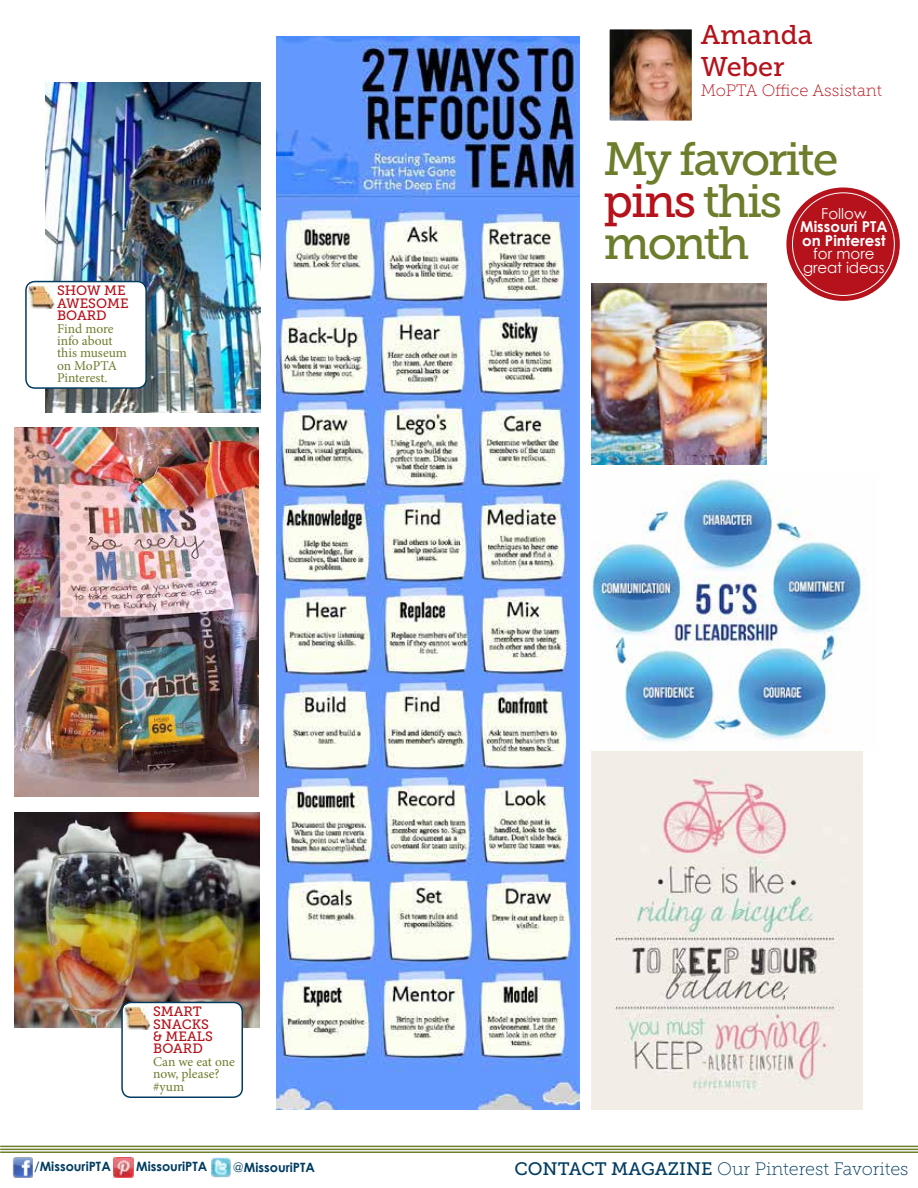
<style>
.page{position:relative;width:918px;height:1188px;background:#fff}
.page>*{position:absolute;margin:0;border:0;box-sizing:border-box;transform-origin:0 0}
.t1{font:46.5px/42px "Museo Slab 500";letter-spacing:-.05em;color:#6c7e2c}
.t2{font:27px/32.4px "Museo Slab 500";color:#b5121b}
.t3{font:18px "Museo Slab 100";color:#003c60}
.t4{font:16.5px "Museo Slab 100";color:#b5121b}
.t5{font:15px/13.5px "Century Gothic";letter-spacing:-.005em;color:#fff;text-align:center}
.t6{font:700 15px/13.5px "Century Gothic";color:#fff}
.t7{font:13.5px/12.5px "Minion Pro";letter-spacing:-.005em;color:#6c7e2c}
.t8{font:13.5px/12.5px "Museo Slab 500";color:#b5121b}
.t9{font:700 12.9px "Century Gothic";color:#003c60}
.s1{color:#b5121b}
.s2{font-weight:400}
.s3{font-family:"Museo Slab 500"}
</style>
<div class="page">
<img style="left:592px;top:751px;width:271px;height:359px">
<img style="left:592px;top:284px;width:175px;height:181px">
<img style="left:592px;top:474px;width:273px;height:271px">
<img style="left:45px;top:83px;width:215px;height:329px">
<img style="left:14px;top:428px;width:245px;height:368px">
<img style="left:14px;top:812px;width:246px;height:216px">
<hr style="left:0;top:1149px;width:918px;height:1px;background:#6c7e2c">
<hr style="left:0;top:1151px;width:918px;height:2px;background:#6c7e2c">
<hr style="left:0;top:1146px;width:918px;height:1px;background:#6c7e2c">
<img style="left:12px;top:1157px;width:21px;height:21px">
<img style="left:210px;top:1158px;width:21px;height:20px">
<img style="left:114px;top:1158px;width:19px;height:19px">
<img style="left:276px;top:37px;width:303px;height:1073px">
<img style="left:611px;top:30px;width:80px;height:90px">
<div style="left:604px;top:23px;width:94px;height:104px;border:6px solid #fff"></div>
<div style="left:122px;top:1002px;width:120px;height:95px;background:#fff;border-radius:9px"></div>
<div style="left:121px;top:1002px;width:122px;height:96px;border:2px solid #003c60;border-radius:9px"></div>
<img style="left:124px;top:1006px;width:27px;height:24px">
<svg style="left:786px;top:187px;width:114px;height:114px;background:#c0363e"></svg>
<div style="left:792px;top:193px;width:102px;height:102px;background:#b5121b;border-radius:50%"></div>
<div style="left:26px;top:282px;width:120px;height:106px;background:#fff;border-radius:9px"></div>
<div style="left:25px;top:281px;width:122px;height:108px;border:2px solid #003c60;border-radius:9px"></div>
<img style="left:28px;top:285px;width:26px;height:24px">
<h2 class="t2" style="left:701px;top:18px;width:113px">Amanda<br>Weber</h2>
<p class="t4" style="left:701px;top:81px;width:183px">MoPTA Office Assistant</p>
<p class="t8" style="left:57px;top:285px;width:73px">SHOW ME<br>AWESOME<br>BOARD</p>
<p class="t7" style="left:57px;top:322px;width:71px">Find more info about this museum on MoPTA<br>Pinterest.</p>
<p class="t8" style="left:153px;top:1006px;width:61px">SMART<br>SNACKS &amp; MEALS<br>BOARD</p>
<p class="t7" style="left:153px;top:1055px;width:83px">Can we eat one now, please? #yum</p>
<h1 class="t1" style="left:604px;top:138px;width:236px">My favorite <span class="s1">pins</span> this month</h1>
<p class="t5" style="left:821px;top:206px;width:47px">Follow</p>
<p class="t6" style="left:800px;top:220px;width:89px">Missouri PTA on Pinterest</p>
<p class="t5" style="left:803px;top:247px;width:83px">for more great ideas</p>
<p class="t9" style="left:34px;top:1159px;width:78px"><span class="s2">/</span>MissouriPTA</p>
<p class="t9" style="left:136px;top:1158px;width:72px">MissouriPTA</p>
<p class="t9" style="left:233px;top:1159px;width:84px"><span class="s2">@</span>MissouriPTA</p>
<h3 class="t3" style="left:515px;top:1159px;width:395px"><span class="s3">CONTACT MAGAZINE</span> Our Pinterest Favorites</h3>
</div>
